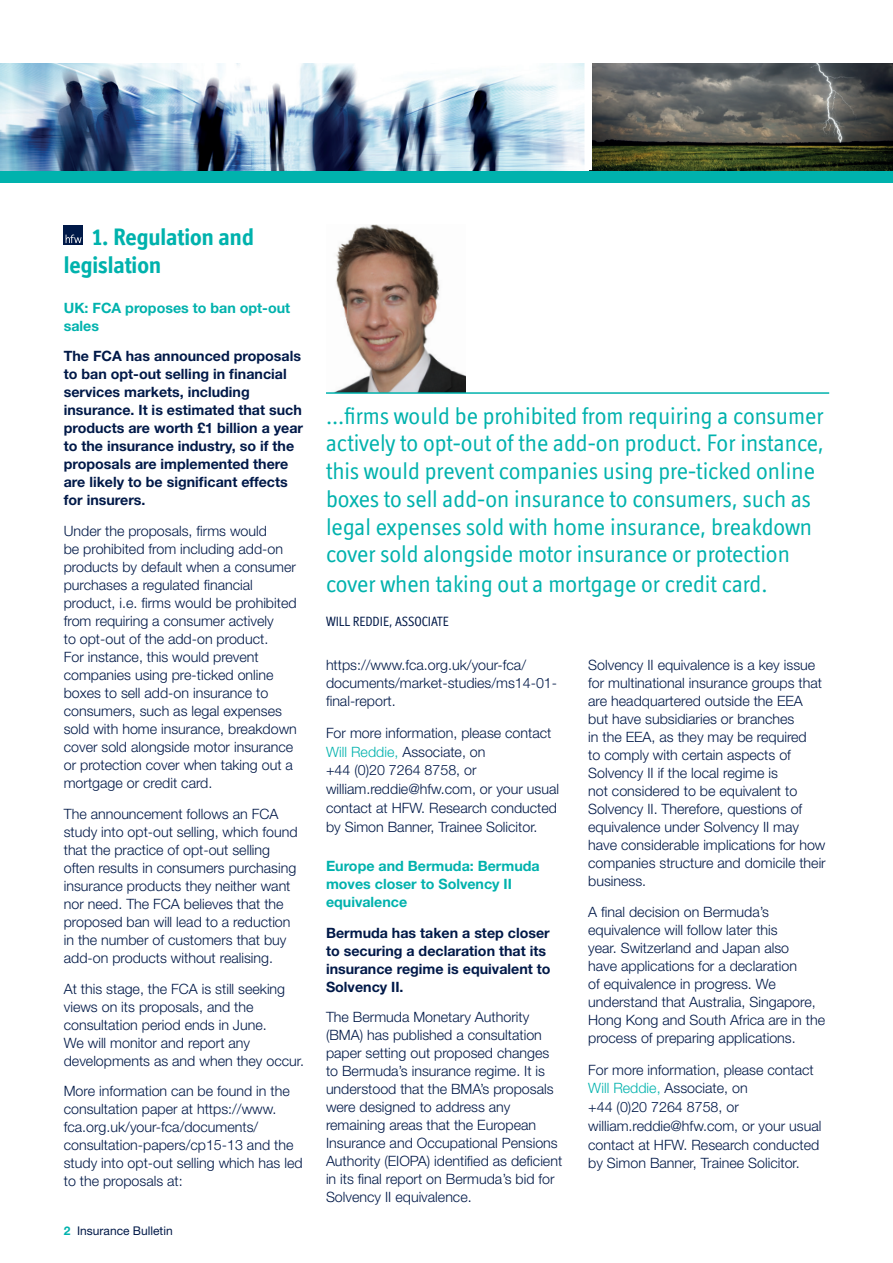
<style>
.page{position:relative;width:893px;height:1263px;background:#fff}
.page>*{position:absolute;margin:0;border:0;box-sizing:border-box;transform-origin:0 0}
.t1{font:24px/27.8px "Officina Display ITC Std";color:#00b2ad}
.t2{font:700 24px/28.8px "Officina Display ITC";color:#00b2ad}
.t3{font:300 14.25px/18px "Helvetica Neue LT Std";color:#001948}
.t4{font:700 14.25px/18px "Helvetica Neue LT Std";color:#001948}
.t5{font:700 14.25px/18px "Helvetica Neue LT Std";color:#00b2ad}
.t6{font:13.5px "Officina Display ITC Std";color:#001948}
.t7{font:12px "Helvetica Neue LT Std";color:#001948}
.s1{font-weight:700;color:#00b2ad}
.s2{color:#00b2ad}
</style>
<div class="page">
<div style="left:0;top:170px;width:893px;height:13px;background:#00b2ad"></div>
<img style="left:0;top:64px;width:893px;height:106px">
<div style="left:584px;top:47px;width:8px;height:123px;background:#fff"></div>
<div style="left:64px;top:225px;width:19px;height:19px;background:#001948"></div>
<svg style="left:66px;top:235px;width:16px;height:8px"></svg>
<img style="left:334px;top:225px;width:132px;height:167px">
<hr style="left:326px;top:392px;width:503px;height:2px;background:#00b2ad">
<h1 class="t2" style="left:64px;top:222px;width:192px;text-indent:29px">1. Regulation and legislation</h1>
<p class="t5" style="left:64px;top:298px;width:228px">UK: FCA proposes to ban opt-out sales</p>
<p class="t4" style="left:64px;top:347px;width:241px">The FCA has announced proposals to ban opt-out selling in financial services markets, including insurance. It is estimated that such products are worth £1 billion a year to the insurance industry, so if the proposals are implemented there are likely to be significant effects for insurers.</p>
<p class="t3" style="left:64px;top:522px;width:235px">Under the proposals, firms would<br>be prohibited from including add-on products by default when a consumer purchases a regulated financial product, i.e. firms would be prohibited from requiring a consumer actively<br>to opt-out of the add-on product.<br>For instance, this would prevent companies using pre-ticked online boxes to sell add-on insurance to consumers, such as legal expenses sold with home insurance, breakdown cover sold alongside motor insurance or protection cover when taking out a mortgage or credit card.</p>
<p class="t3" style="left:64px;top:804px;width:235px">The announcement follows an FCA study into opt-out selling, which found that the practice of opt-out selling often results in consumers purchasing insurance products they neither want nor need. The FCA believes that the proposed ban will lead to a reduction in the number of customers that buy add-on products without realising.</p>
<p class="t3" style="left:64px;top:979px;width:242px">At this stage, the FCA is still seeking views on its proposals, and the consultation period ends in June.<br>We will monitor and report any developments as and when they occur.</p>
<p class="t3" style="left:64px;top:1082px;width:240px">More information can be found in the consultation paper at https://www. fca.org.uk/your-fca/documents/ consultation-papers/cp15-13 and the study into opt-out selling which has led to the proposals at:</p>
<p class="t7" style="left:64px;top:1224px;width:110px"><span class="s1">2</span> Insurance Bulletin</p>
<p class="t1" style="left:326px;top:401px;width:499px">...firms would be prohibited from requiring a consumer actively to opt-out of the add-on product. For instance, this would prevent companies using pre-ticked online boxes to sell add-on insurance to consumers, such as legal expenses sold with home insurance, breakdown cover sold alongside motor insurance or protection</p>
<h1 class="t1" style="left:326px;top:570px;width:443px">cover when taking out a mortgage or credit card.</h1>
<p class="t6" style="left:326px;top:613px;width:124px">WILL REDDIE, ASSOCIATE</p>
<p class="t3" style="left:326px;top:656px;width:233px">https://www.fca.org.uk/your-fca/ documents/market-studies/ms14-01- final-report.</p>
<p class="t3" style="left:326px;top:723px;width:235px;line-height:18.8px">For more information, please contact <span class="s2">Will Reddie,</span> Associate, on<br>+44 (0)20 7264 8758, or william.reddie@hfw.com, or your usual contact at HFW. Research conducted by Simon Banner, Trainee Solicitor.</p>
<p class="t5" style="left:326px;top:856px;width:215px">Europe and Bermuda: Bermuda moves closer to Solvency II equivalence</p>
<p class="t4" style="left:326px;top:923px;width:226px">Bermuda has taken a step closer to securing a declaration that its insurance regime is equivalent to<br>Solvency II.</p>
<p class="t3" style="left:326px;top:1008px;width:238px">The Bermuda Monetary Authority (BMA) has published a consultation paper setting out proposed changes to Bermuda’s insurance regime. It is understood that the BMA’s proposals were designed to address any remaining areas that the European Insurance and Occupational Pensions Authority (EIOPA) identified as deficient in its final report on Bermuda’s bid for Solvency II equivalence.</p>
<p class="t3" style="left:588px;top:656px;width:239px">Solvency II equivalence is a key issue for multinational insurance groups that are headquartered outside the EEA but have subsidiaries or branches<br>in the EEA, as they may be required<br>to comply with certain aspects of Solvency II if the local regime is<br>not considered to be equivalent to Solvency II. Therefore, questions of equivalence under Solvency II may have considerable implications for how companies structure and domicile their business.</p>
<p class="t3" style="left:588px;top:903px;width:238px">A final decision on Bermuda’s equivalence will follow later this<br>year. Switzerland and Japan also<br>have applications for a declaration<br>of equivalence in progress. We understand that Australia, Singapore, Hong Kong and South Africa are in the process of preparing applications.</p>
<p class="t3" style="left:588px;top:1060px;width:235px;line-height:18.8px">For more information, please contact <span class="s2">Will Reddie,</span> Associate, on<br>+44 (0)20 7264 8758, or william.reddie@hfw.com, or your usual contact at HFW. Research conducted by Simon Banner, Trainee Solicitor.</p>
</div>
